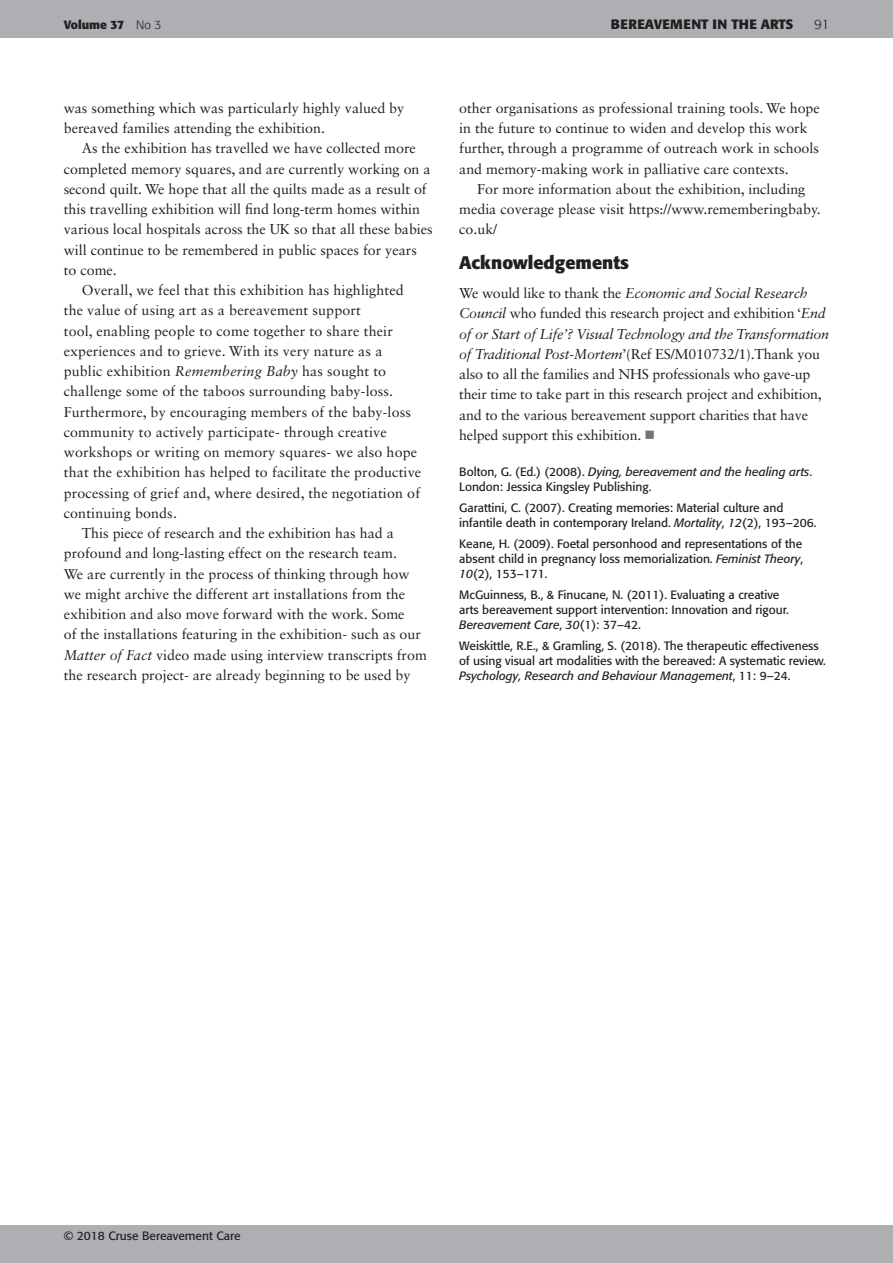
<style>
.page{position:relative;width:893px;height:1263px;background:#fff}
.page>*{position:absolute;margin:0;border:0;box-sizing:border-box;transform-origin:0 0}
.t1{font:700 18px "Formata";color:#231f20}
.t2{font:14.25px/20.2px "Sabon LT Std";color:#231f20}
.t3{font:700 13.5px "Formata";letter-spacing:.01em;color:#231f20}
.t4{font:300 13.5px "Formata";color:#231f20}
.t5{font:12px/15px "Formata";color:#231f20}
.t6{font:700 12px "Formata";color:#231f20}
.s1{font-weight:300}
.s2{font-style:italic}
.s3{color:#727477}
</style>
<div class="page">
<div style="left:0;top:0;width:893px;height:38px;background:#aeafb3"></div>
<div style="left:0;top:1225px;width:893px;height:38px;background:#aeafb3"></div>
<p class="t6" style="left:64px;top:17px;width:99px">Volume 37 <span class="s1">No 3</span></p>
<p class="t3" style="left:611px;top:16px;width:184px">BEREAVEMENT IN THE ARTS</p>
<p class="t4" style="left:814px;top:17px;width:17px">91</p>
<p class="t2" style="left:64px;top:98px;width:342px">was something which was particularly highly valued by bereaved families attending the exhibition.</p>
<p class="t2" style="left:82px;top:138px;width:336px">As the exhibition has travelled we have collected more</p>
<p class="t2" style="left:64px;top:158px;width:368px">completed memory squares, and are currently working on a</p>
<p class="t2" style="left:64px;top:179px;width:364px">second quilt. We hope that all the quilts made as a result of</p>
<p class="t2" style="left:64px;top:199px;width:358px">this travelling exhibition will find long-term homes within</p>
<p class="t2" style="left:64px;top:219px;width:371px">various local hospitals across the UK so that all these babies</p>
<p class="t2" style="left:64px;top:239px;width:355px">will continue to be remembered in public spaces for years</p>
<p class="t2" style="left:64px;top:260px;width:55px">to come.</p>
<p class="t2" style="left:82px;top:280px;width:324px">Overall, we feel that this exhibition has highlighted</p>
<p class="t2" style="left:64px;top:300px;width:299px">the value of using art as a bereavement support</p>
<p class="t2" style="left:64px;top:320px;width:331px">tool, enabling people to come together to share their</p>
<p class="t2" style="left:64px;top:341px;width:320px">experiences and to grieve. With its very nature as a</p>
<p class="t2" style="left:64px;top:361px;width:324px">public exhibition <span class="s2">Remembering Baby</span> has sought to</p>
<p class="t2" style="left:64px;top:381px;width:331px">challenge some of the taboos surrounding baby-loss.</p>
<p class="t2" style="left:64px;top:401px;width:349px">Furthermore, by encouraging members of the baby-loss</p>
<p class="t2" style="left:64px;top:422px;width:324px">community to actively participate- through creative</p>
<p class="t2" style="left:64px;top:442px;width:355px">workshops or writing on memory squares- we also hope</p>
<p class="t2" style="left:64px;top:462px;width:359px">that the exhibition has helped to facilitate the productive</p>
<p class="t2" style="left:64px;top:482px;width:358px">processing of grief and, where desired, the negotiation of</p>
<p class="t2" style="left:64px;top:503px;width:115px">continuing bonds.</p>
<p class="t2" style="left:82px;top:523px;width:313px">This piece of research and the exhibition has had a</p>
<p class="t2" style="left:64px;top:543px;width:335px">profound and long-lasting effect on the research team.</p>
<p class="t2" style="left:64px;top:563px;width:347px">We are currently in the process of thinking through how</p>
<p class="t2" style="left:64px;top:584px;width:343px">we might archive the different art installations from the</p>
<p class="t2" style="left:64px;top:604px;width:342px">exhibition and also move forward with the work. Some</p>
<p class="t2" style="left:64px;top:624px;width:359px">of the installations featuring in the exhibition- such as our</p>
<p class="t2" style="left:64px;top:644px;width:365px"><span class="s2">Matter of Fact</span> video made using interview transcripts from</p>
<p class="t2" style="left:64px;top:665px;width:348px">the research project- are already beginning to be used by</p>
<p class="t2" style="left:459px;top:98px;width:362px">other organisations as professional training tools. We hope in the future to continue to widen and develop this work further, through a programme of outreach work in schools and memory-making work in palliative care contexts.</p>
<p class="t2" style="left:459px;top:179px;width:363px;text-indent:18px">For more information about the exhibition, including media coverage please visit https://www.rememberingbaby. co.uk/</p>
<p class="t1" style="left:459px;top:251px;width:171px">Acknowledgements</p>
<p class="t2" style="left:459px;top:283px;width:371px">We would like to thank the <span class="s2">Economic and Social Research Council</span> who funded this research project and exhibition ‘<span class="s2">End of or Start of Life’? Visual Technology and the Transformation of Traditional Post-Mortem</span>’(Ref ES/M010732/1).Thank you also to all the families and NHS professionals who gave-up their time to take part in this research project and exhibition, and to the various bereavement support charities that have helped support this exhibition. <span class="s3">■</span></p>
<p class="t5" style="left:459px;top:464px;width:354px">Bolton, G. (Ed.) (2008). <span class="s2">Dying, bereavement and the healing arts</span>.<br>London: Jessica Kingsley Publishing.</p>
<p class="t5" style="left:459px;top:500px;width:359px">Garattini, C. (2007). Creating memories: Material culture and infantile death in contemporary Ireland. <span class="s2">Mortality</span>, <span class="s2">12</span>(2), 193–206.</p>
<p class="t5" style="left:459px;top:536px;width:345px;text-align:justify">Keane, H. (2009). Foetal personhood and representations of the absent child in pregnancy loss memorialization. <span class="s2">Feminist Theory</span>, <span class="s2">10</span>(2), 153–171.</p>
<p class="t5" style="left:459px;top:587px;width:331px">McGuinness, B., &amp; Finucane, N. (2011). Evaluating a creative arts bereavement support intervention: Innovation and rigour.<br><span class="s2">Bereavement Care</span>, <span class="s2">30</span>(1): 37–42.</p>
<p class="t5" style="left:459px;top:638px;width:368px">Weiskittle, R.E., &amp; Gramling, S. (2018). The therapeutic effectiveness of using visual art modalities with the bereaved: A systematic review.<br><span class="s2">Psychology, Research and Behaviour Management</span>, 11: 9–24.</p>
<p class="t5" style="left:64px;top:1228px;width:178px">© 2018 Cruse Bereavement Care</p>
</div>
